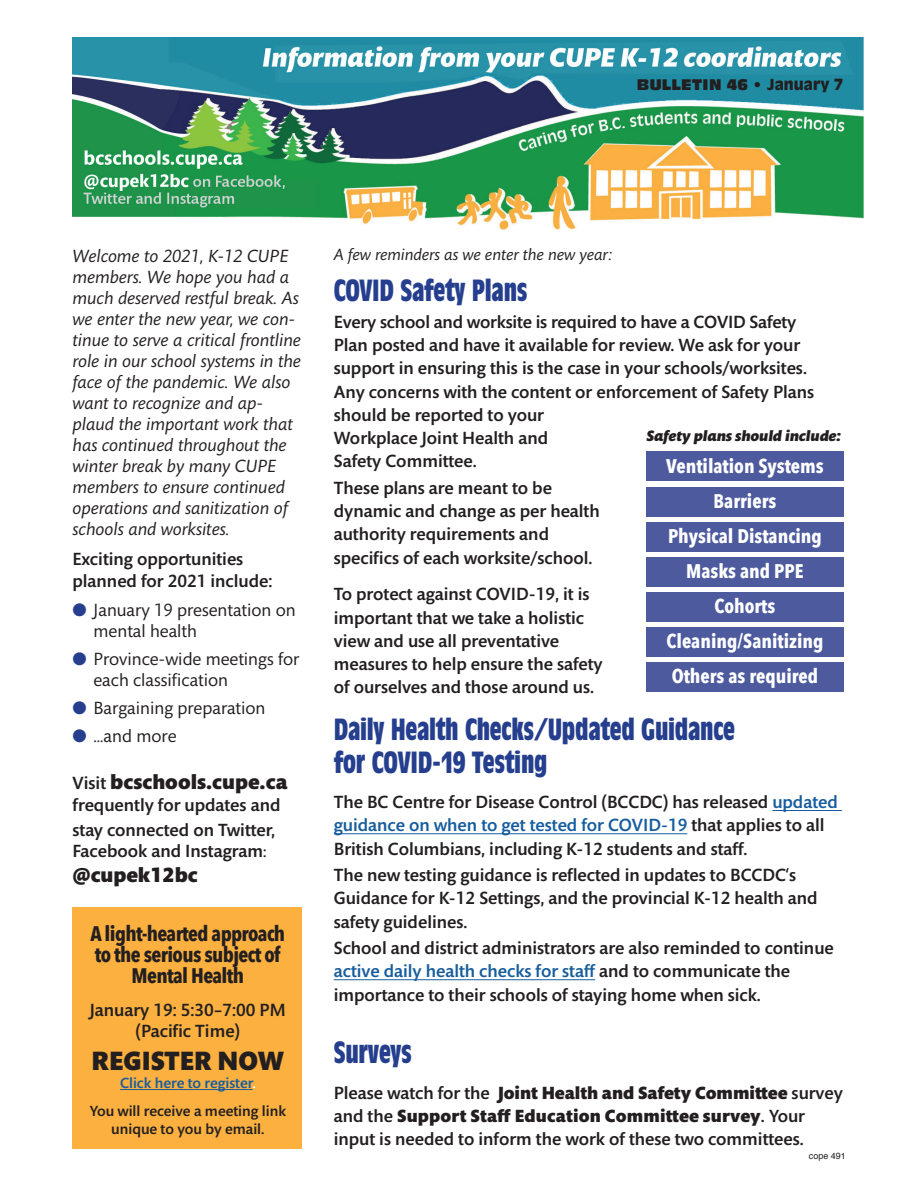
<style>
.page{position:relative;width:918px;height:1188px;background:#fff}
.page>*{position:absolute;margin:0;border:0;box-sizing:border-box;transform-origin:0 0}
.t1{font:700 condensed 30px/33px "Antique Olive Std";letter-spacing:-.01em;color:#253f8e}
.t2{font:900 27px "Mundo Sans Std";color:#231f20}
.t3{font:700 21px/21.3px "Avenir Next Condensed";letter-spacing:-.03em;color:#231f20;text-align:center}
.t4{font:900 21px "Mundo Sans Std";color:#231f20}
.t5{font:700 19.65px/35.1px "Avenir Next Condensed";color:#fff;text-align:center}
.t6{font:500 18px/23.2px "Mundo Sans Std";color:#231f20}
.t7{font:italic 18px/21px "Mundo Sans Std";color:#231f20}
.t8{font:18px/21.6px "Mundo Sans Std";color:#231f20}
.t9{font:italic 16.5px "Mundo Sans Std";color:#231f20}
.t10{font:italic 900 15.3px "Mundo Sans Std";letter-spacing:-.01em;color:#231f20}
.t11{font:500 15px/28.8px "Mundo Sans Std";color:#231f20;text-align:center}
.t12{font:15px "Antique Olive Std Compact";color:#231f20}
.t13{font:9px "Helvetica";color:#231f20}
.s1{font-family:"Antique Olive Std";font-weight:900}
.s2{color:#253f8e}
.s3{font-weight:500;font-size:18px}
.s4{font-size:15px}
.s5{color:#175d9e}
.s6{color:#fff}
.s7{font-weight:900}
</style>
<div class="page">
<hr style="left:772px;top:810px;width:70px;height:1px;background:#175d9e">
<hr style="left:334px;top:834px;width:353px;height:1px;background:#175d9e">
<hr style="left:334px;top:979px;width:261px;height:1px;background:#175d9e">
<div style="left:73px;top:907px;width:229px;height:242px;background:#fbb03f"></div>
<div style="left:646px;top:452px;width:197px;height:29px;background:#4d5a9e"></div>
<div style="left:646px;top:487px;width:197px;height:29px;background:#4d5a9e"></div>
<div style="left:646px;top:522px;width:197px;height:30px;background:#4d5a9e"></div>
<div style="left:646px;top:557px;width:197px;height:30px;background:#4d5a9e"></div>
<div style="left:646px;top:592px;width:197px;height:30px;background:#4d5a9e"></div>
<div style="left:646px;top:627px;width:197px;height:30px;background:#4d5a9e"></div>
<div style="left:646px;top:662px;width:197px;height:30px;background:#4d5a9e"></div>
<img style="left:73px;top:37px;width:791px;height:193px">
<hr style="left:120px;top:1089px;width:132px;height:1px;background:#175d9e">
<p class="t12" style="left:637px;top:75px;width:208px">BULLETIN 46 • <span class="s1">JANUARY 7</span></p>
<p class="t7" style="left:73px;top:245px;width:230px">Welcome to 2021, K-12 CUPE members. We hope you had a much deserved restful break. As we enter the new year, we con&shy;tinue to serve a critical frontline role in our school systems in the face of the pandemic. We also want to recognize and ap&shy;plaud the important work that has continued throughout the winter break by many CUPE members to ensure continued operations and sanitization of schools and worksites.</p>
<p class="t6" style="left:73px;top:549px;width:201px;line-height:21.6px">Exciting opportunities planned for 2021 include:</p>
<p class="t8" style="left:94px;top:599px;width:204px;text-indent:-21px"><span class="s2">●</span> January 19 presentation on mental health</p>
<p class="t8" style="left:94px;top:649px;width:207px;text-indent:-21px"><span class="s2">●</span> Province-wide meetings for each classification</p>
<p class="t8" style="left:73px;top:698px;width:195px"><span class="s2">●</span> Bargaining preparation</p>
<p class="t8" style="left:73px;top:725px;width:106px"><span class="s2">●</span> …and more</p>
<p class="t4" style="left:73px;top:771px;width:216px"><span class="s3">Visit</span> bcschools.cupe.ca</p>
<p class="t6" style="left:73px;top:793px;width:209px;line-height:24.9px">frequently for updates and stay connected on Twitter,</p>
<p class="t6" style="left:73px;top:840px;width:195px">Facebook and Instagram<span class="s4">:</span></p>
<p class="t4" style="left:73px;top:863px;width:127px">@cupek12bc</p>
<p class="t3" style="left:91px;top:922px;width:196px">A light-hearted approach to the serious subject of<br>Mental Health</p>
<p class="t6" style="left:90px;top:999px;width:198px;line-height:21.6px;text-align:center">January 19: 5:30–7:00 PM (Pacific Time)</p>
<h2 class="t2" style="left:92px;top:1046px;width:194px">REGISTER NOW</h2>
<p class="t11" style="left:90px;top:1069px;width:198px"><span class="s5">Click here to register</span><span class="s6">.<br></span>You will receive a meeting link</p>
<p class="t11" style="left:111px;top:1115px;width:155px">unique to you by email.</p>
<p class="t9" style="left:334px;top:246px;width:280px">A few reminders as we enter the new year:</p>
<h1 class="t1" style="left:334px;top:275px;width:195px">COVID Safety Plans</h1>
<p class="t6" style="left:334px;top:311px;width:482px">Every school and worksite is required to have a COVID Safety Plan posted and have it available for review. We ask for your support in ensuring this is the case in your schools/worksites.<br>Any concerns with the content or enforcement of Safety Plans should be reported to your<br>Workplace Joint Health and<br>Safety Committee.</p>
<p class="t6" style="left:334px;top:477px;width:267px">These plans are meant to be dynamic and change as per health authority requirements and specifics of each worksite/school.</p>
<p class="t6" style="left:334px;top:583px;width:271px">To protect against COVID-19, it is important that we take a holistic view and use all preventative measures to help ensure the safety of ourselves and those around us.</p>
<h1 class="t1" style="left:334px;top:714px;width:403px">Daily Health Checks/Updated Guidance for COVID-19 Testing</h1>
<p class="t6" style="left:334px;top:791px;width:506px">The BC Centre for Disease Control (BCCDC) has released <span class="s5">updated guidance on when to get tested for COVID-19</span> that applies to all<br>British Columbians, including K-12 students and staff.</p>
<p class="t6" style="left:334px;top:864px;width:485px">The new testing guidance is reflected in updates to BCCDC‘s<br>Guidance for K-12 Settings, and the provincial K-12 health and safety guidelines.</p>
<p class="t6" style="left:334px;top:937px;width:501px">School and district administrators are also reminded to continue <span class="s5">active daily health checks for staff</span> and to communicate the importance to their schools of staying home when sick.</p>
<h1 class="t1" style="left:334px;top:1037px;width:80px">Surveys</h1>
<p class="t6" style="left:334px;top:1081px;width:511px">Please watch for the <span class="s7">Joint Health and Safety Committee</span> survey and the <span class="s7">Support Staff Education Committee survey</span>. Your input is needed to inform the work of these two committees.</p>
<p class="t13" style="left:809px;top:1149px;width:39px">cope 491</p>
<p class="t10" style="left:646px;top:427px;width:196px">Safety plans should include:</p>
<p class="t5" style="left:666px;top:448px;width:159px">Ventilation Systems<br>Barriers<br>Physical Distancing<br>Masks and PPE<br>Cohorts<br>Cleaning/Sanitizing<br>Others as required</p>
</div>
